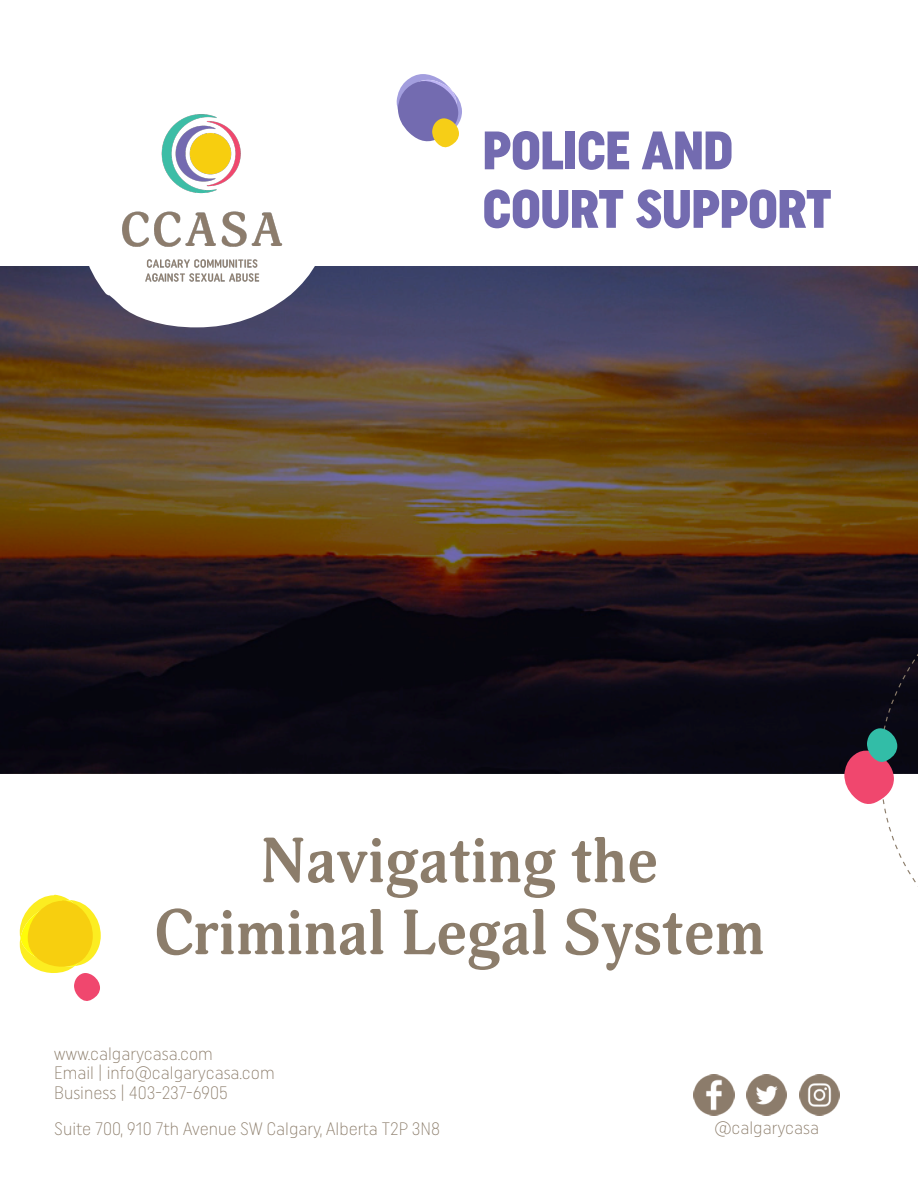
<style>
.page{position:relative;width:918px;height:1188px;background:#fff}
.page>*{position:absolute;margin:0;border:0;box-sizing:border-box;transform-origin:0 0}
.t1{font:700 63px "Adonis";color:#8c7d6b}
.t2{font:900 condensed 54px/58.5px "Uniform";letter-spacing:-.025em;color:#736bb0}
.t3{font:300 condensed 18px "Uniform";color:#8c7d6b}
</style>
<div class="page">
<svg style="left:0;top:267px;width:918px;height:506px;background:#3d2e25"></svg>
<svg style="left:397px;top:74px;width:65px;height:74px"></svg>
<img style="left:74px;top:114px;width:253px;height:219px">
<svg style="left:20px;top:895px;width:81px;height:106px"></svg>
<img style="left:799px;top:1075px;width:41px;height:40px">
<img style="left:694px;top:1074px;width:40px;height:42px">
<img style="left:746px;top:1074px;width:41px;height:42px">
<svg style="left:844px;top:592px;width:74px;height:295px"></svg>
<p class="t2" style="left:482px;top:120px;width:351px">POLICE AND<br>COURT SUPPORT</p>
<p class="t1" style="left:260px;top:824px;width:400px">Navigating the</p>
<p class="t1" style="left:153px;top:896px;width:613px">Criminal Legal System</p>
<p class="t3" style="left:54px;top:1043px;width:160px">www.calgarycasa.com</p>
<p class="t3" style="left:54px;top:1062px;width:222px">Email | info@calgarycasa.com</p>
<p class="t3" style="left:54px;top:1082px;width:175px">Business | 403-237-6905</p>
<p class="t3" style="left:54px;top:1118px;width:387px">Suite 700, 910 7th Avenue SW Calgary, Alberta T2P 3N8</p>
<p class="t3" style="left:714px;top:1117px;width:106px">@calgarycasa</p>
</div>
